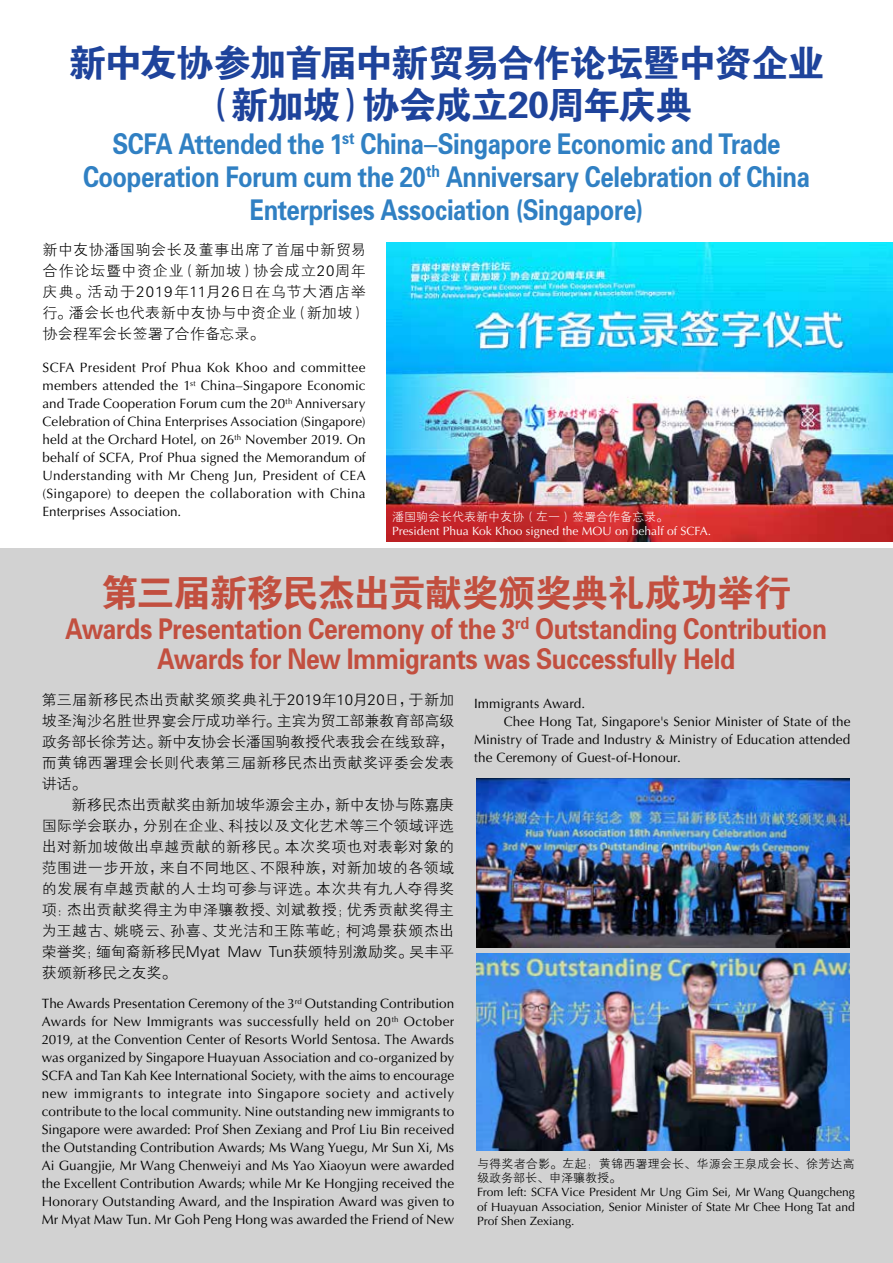
<style>
.page{position:relative;width:893px;height:1263px;background:#fff}
.page>*{position:absolute;margin:0;border:0;box-sizing:border-box;transform-origin:0 0}
.t1{font:37.5px/42px "FZDHTJW GB1 0";letter-spacing:-.035em;color:#1e439b;text-align:center}
.t2{font:37.5px "FZDHTJW GB1 0";letter-spacing:-.03em;color:#c24f3f}
.t3{font:28.5px/33px "FZDHTJW GB1 0";letter-spacing:-.015em;color:#3080c3;text-align:center;scale:.84 1}
.t4{font:28.5px/30px "FZDHTJW GB1 0";letter-spacing:-.015em;color:#c24f3f;text-align:center;scale:.86 1}
.t5{font:15px/21px "FZXH1 JW GB1 0";letter-spacing:.01em;color:#000;text-align:justify}
.t6{font:13.5px/18px "Optima LT Std";letter-spacing:.01em;color:#000;text-align:justify}
.t7{font:12px/14.4px "Optima LT Std";color:#000;text-align:justify}
.t8{font:12px "Optima LT Std";color:#fff}
.t9{font:12px/14.4px "FZXH1 JW GB1 0";letter-spacing:.015em;color:#000}
.t10{font:12px "FZXH1 JW GB1 0";color:#fff}
.s1{font-family:"Helvetica LT Std"}
</style>
<div class="page">
<img style="left:387px;top:242px;width:506px;height:299px">
<div style="left:0;top:549px;width:893px;height:714px;background:#d2d2d2"></div>
<img style="left:477px;top:953px;width:373px;height:198px">
<img style="left:477px;top:778px;width:373px;height:169px">
<h1 class="t1" style="left:68px;top:43px;width:758px">新中友协参加首届中新贸易合作论坛暨中资企业（新加坡）协会成立20周年庆典</h1>
<h2 class="t3" style="left:83px;top:128px;width:867px">SCFA Attended the 1<sup>st</sup> China<span class="s1">–</span>Singapore Economic and Trade<br>Cooperation Forum cum the 20<sup>th</sup> Anniversary Celebration of China<br>Enterprises Association (Singapore)</h2>
<p class="t5" style="left:43px;top:240px;width:325px">新中友协潘国驹会长及董事出席了首届中新贸易合作论坛暨中资企业（新加坡）协会成立20周年庆典。活动于2019年11月26日在乌节大酒店举行。潘会长也代表新中友协与中资企业（新加坡）协会程军会长签署了合作备忘录。</p>
<p class="t6" style="left:43px;top:359px;width:325px">SCFA President Prof Phua Kok Khoo and committee members attended the 1<sup>st</sup> China–Singapore Economic and Trade Cooperation Forum cum the 20<sup>th</sup> Anniversary Celebration of China Enterprises Association (Singapore) held at the Orchard Hotel, on 26<sup>th</sup> November 2019. On behalf of SCFA, Prof Phua signed the Memorandum of Understanding with Mr Cheng Jun, President of CEA (Singapore) to deepen the collaboration with China Enterprises Association.</p>
<p class="t10" style="left:392px;top:510px;width:277px">潘国驹会长代表新中友协（左一）签署合作备忘录。</p>
<p class="t8" style="left:392px;top:524px;width:321px">President Phua Kok Khoo signed the MOU on behalf of SCFA.</p>
<h1 class="t2" style="left:101px;top:572px;width:692px">第三届新移民杰出贡献奖颁奖典礼成功举行</h1>
<h2 class="t4" style="left:65px;top:615px;width:887px">Awards Presentation Ceremony of the 3<sup>rd</sup> Outstanding Contribution<br>Awards for New Immigrants was Successfully Held</h2>
<p class="t5" style="left:42px;top:690px;width:414px">第三届新移民杰出贡献奖颁奖典礼于2019年10月20日，于新加坡圣淘沙名胜世界宴会厅成功举行。主宾为贸工部兼教育部高级政务部长徐芳达。新中友协会长潘国驹教授代表我会在线致辞，而黄锦西署理会长则代表第三届新移民杰出贡献奖评委会发表讲话。</p>
<p class="t5" style="left:42px;top:795px;width:414px;text-indent:30px">新移民杰出贡献奖由新加坡华源会主办，新中友协与陈嘉庚国际学会联办，分别在企业、科技以及文化艺术等三个领域评选出对新加坡做出卓越贡献的新移民。本次奖项也对表彰对象的范围进一步开放，来自不同地区、不限种族，对新加坡的各领域的发展有卓越贡献的人士均可参与评选。本次共有九人夺得奖项：杰出贡献奖得主为申泽骧教授、刘斌教授；优秀贡献奖得主为王越古、姚晓云、孙喜、艾光洁和王陈苇屹；柯鸿景获颁杰出荣誉奖；缅甸裔新移民Myat Maw Tun获颁特别激励奖。吴丰平获颁新移民之友奖。</p>
<p class="t6" style="left:42px;top:995px;width:414px">The Awards Presentation Ceremony of the 3<sup>rd</sup> Outstanding Contribution Awards for New Immigrants was successfully held on 20<sup>th</sup> October 2019, at the Convention Center of Resorts World Sentosa. The Awards was organized by Singapore Huayuan Association and co-organized by SCFA and Tan Kah Kee International Society, with the aims to encourage new immigrants to integrate into Singapore society and actively contribute to the local community. Nine outstanding new immigrants to Singapore were awarded: Prof Shen Zexiang and Prof Liu Bin received the Outstanding Contribution Awards; Ms Wang Yuegu, Mr Sun Xi, Ms Ai Guangjie, Mr Wang Chenweiyi and Ms Yao Xiaoyun were awarded the Excellent Contribution Awards; while Mr Ke Hongjing received the Honorary Outstanding Award, and the Inspiration Award was given to Mr Myat Maw Tun. Mr Goh Peng Hong was awarded the Friend of New</p>
<p class="t6" style="left:474px;top:694px;width:113px">Immigrants Award.</p>
<p class="t6" style="left:504px;top:712px;width:348px">Chee Hong Tat, Singapore's Senior Minister of State of the</p>
<p class="t6" style="left:474px;top:730px;width:378px">Ministry of Trade and Industry &amp; Ministry of Education attended</p>
<p class="t6" style="left:474px;top:748px;width:208px">the Ceremony of Guest-of-Honour.</p>
<p class="t9" style="left:477px;top:1156px;width:379px">与得奖者合影。左起：黄锦西署理会长、华源会王泉成会长、徐芳达高级政务部长、申泽骧教授。</p>
<p class="t7" style="left:477px;top:1185px;width:379px">From left: SCFA Vice President Mr Ung Gim Sei, Mr Wang Quangcheng of Huayuan Association, Senior Minister of State Mr Chee Hong Tat and Prof Shen Zexiang.</p>
</div>
